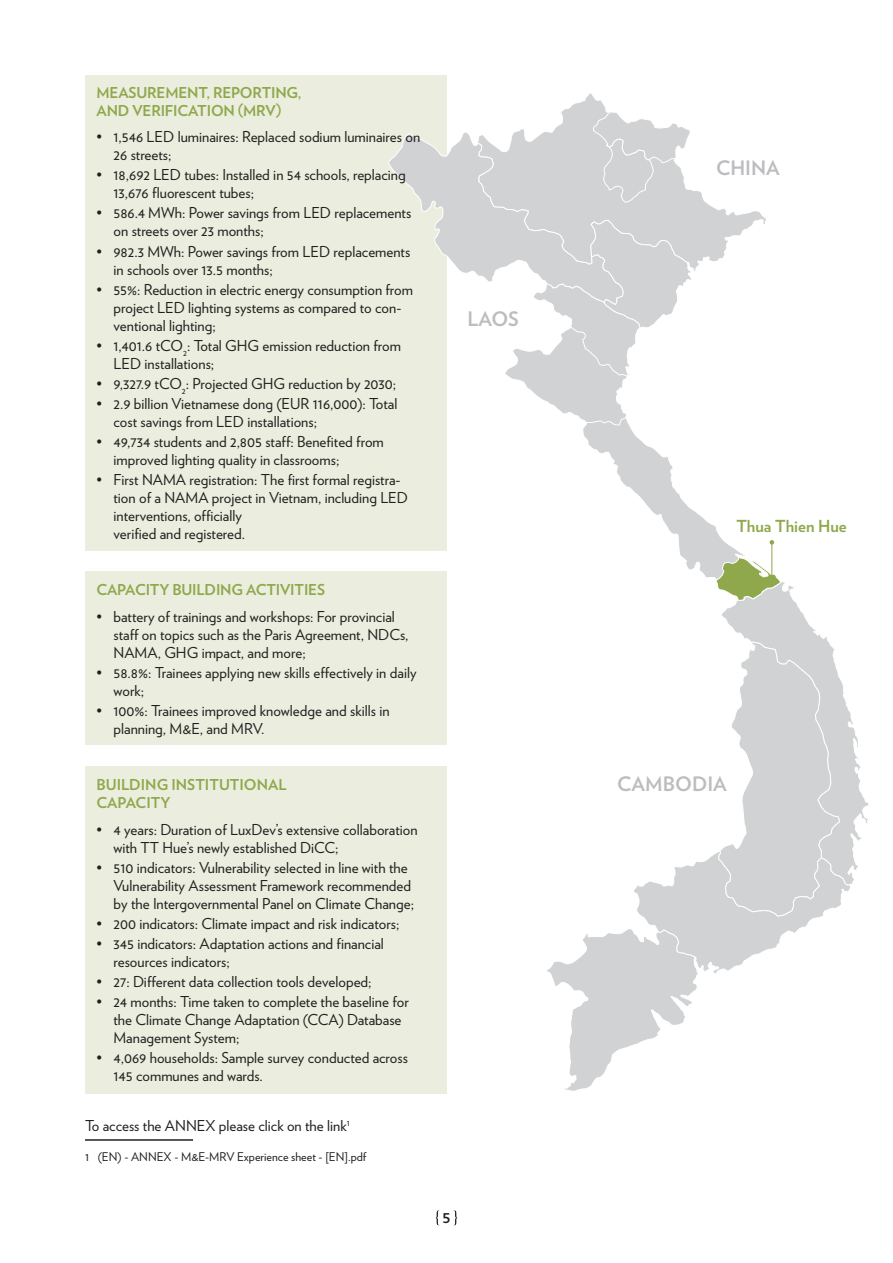
<style>
.page{position:relative;width:893px;height:1263px;background:#fff}
.page>*{position:absolute;margin:0;border:0;box-sizing:border-box;transform-origin:0 0}
.t1{font:700 19.95px "Verlag";color:#bcbdc0}
.t2{font:700 16.65px "Verlag";color:#8fa84c}
.t3{font:15px/18px "Verlag";color:#231f20}
.t4{font:700 15px/18px "Verlag";letter-spacing:-.01em;color:#8fa84c}
.t5{font:700 13.5px "Verlag";color:#231f20}
.t6{font:12px "Verlag";color:#231f20}
</style>
<div class="page">
<div style="left:85px;top:572px;width:361px;height:173px;background:#ebeede"></div>
<div style="left:85px;top:766px;width:361px;height:327px;background:#ebeede"></div>
<div style="left:85px;top:76px;width:361px;height:475px;background:#ebeede"></div>
<svg style="left:436px;top:1210px;width:21px;height:15px"></svg>
<svg style="left:563px;top:93px;width:203px;height:178px"></svg>
<svg style="left:583px;top:425px;width:140px;height:115px"></svg>
<svg style="left:388px;top:111px;width:304px;height:314px"></svg>
<svg style="left:547px;top:540px;width:322px;height:551px"></svg>
<hr style="left:85px;top:1139px;width:108px;height:2px;background:#231f20">
<p class="t4" style="left:97px;top:82px;width:206px">MEASUREMENT, REPORTING,<br>AND VERIFICATION (MRV)</p>
<p class="t3" style="left:114px;top:127px;width:308px;text-indent:-17px">• 1,546 LED luminaires: Replaced sodium luminaires on<br>26 streets;</p>
<p class="t3" style="left:114px;top:165px;width:294px;text-indent:-17px">• 18,692 LED tubes: Installed in 54 schools, replacing<br>13,676 fluorescent tubes;</p>
<p class="t3" style="left:114px;top:203px;width:299px;text-indent:-17px">• 586.4 MWh: Power savings from LED replacements on streets over 23 months;</p>
<p class="t3" style="left:114px;top:241px;width:298px;text-indent:-17px">• 982.3 MWh: Power savings from LED replacements in schools over 13.5 months;</p>
<p class="t3" style="left:114px;top:279px;width:301px;text-indent:-17px">• 55%: Reduction in electric energy consumption from project LED lighting systems as compared to con&shy;ventional lighting;</p>
<p class="t3" style="left:114px;top:336px;width:289px;text-indent:-17px">• 1,401.6 tCO<sub>2</sub>: Total GHG emission reduction from<br>LED installations;</p>
<p class="t3" style="left:97px;top:374px;width:301px">• 9,327.9 tCO<sub>2</sub>: Projected GHG reduction by 2030;</p>
<p class="t3" style="left:114px;top:394px;width:285px;text-indent:-17px">• 2.9 billion Vietnamese dong (EUR 116,000): Total cost savings from LED installations;</p>
<p class="t3" style="left:114px;top:432px;width:272px;text-indent:-17px">• 49,734 students and 2,805 staff: Benefited from improved lighting quality in classrooms;</p>
<p class="t3" style="left:114px;top:470px;width:296px;text-indent:-17px">• First NAMA registration: The first formal registra&shy;tion of a NAMA project in Vietnam, including LED interventions, officially<br>verified and registered.</p>
<p class="t4" style="left:97px;top:580px;width:230px">CAPACITY BUILDING ACTIVITIES</p>
<p class="t3" style="left:114px;top:607px;width:296px;text-indent:-17px">• battery of trainings and workshops: For provincial staff on topics such as the Paris Agreement, NDCs,<br>NAMA, GHG impact, and more;</p>
<p class="t3" style="left:114px;top:663px;width:305px;text-indent:-17px">• 58.8%: Trainees applying new skills effectively in daily work;</p>
<p class="t3" style="left:114px;top:701px;width:277px;text-indent:-17px">• 100%: Trainees improved knowledge and skills in planning, M&amp;E, and MRV.</p>
<p class="t4" style="left:97px;top:775px;width:192px">BUILDING INSTITUTIONAL<br>CAPACITY</p>
<p class="t3" style="left:114px;top:819px;width:306px;text-indent:-17px">• 4 years: Duration of LuxDev’s extensive collaboration with TT Hue’s newly established DiCC;</p>
<p class="t3" style="left:114px;top:857px;width:302px;text-indent:-17px">• 510 indicators: Vulnerability selected in line with the<br>Vulnerability Assessment Framework recommended by the Intergovernmental Panel on Climate Change;</p>
<p class="t3" style="left:97px;top:914px;width:304px">• 200 indicators: Climate impact and risk indicators;</p>
<p class="t3" style="left:114px;top:934px;width:272px;text-indent:-17px">• 345 indicators: Adaptation actions and financial resources indicators;</p>
<p class="t3" style="left:97px;top:972px;width:277px">• 27: Different data collection tools developed;</p>
<p class="t3" style="left:114px;top:992px;width:297px;text-indent:-17px">• 24 months: Time taken to complete the baseline for the Climate Change Adaptation (CCA) Database<br>Management System;</p>
<p class="t3" style="left:114px;top:1048px;width:296px;text-indent:-17px">• 4,069 households: Sample survey conducted across<br>145 communes and wards.</p>
<p class="t3" style="left:85px;top:1116px;width:266px">To access the ANNEX please click on the link<sup>1</sup></p>
<p class="t6" style="left:85px;top:1148px;width:283px">1 (EN) - ANNEX - M&amp;E-MRV Experience sheet - [EN].pdf</p>
<h1 class="t1" style="left:468px;top:303px;width:53px">LAOS</h1>
<p class="t5" style="left:442px;top:1208px;width:10px">5</p>
<h1 class="t1" style="left:716px;top:152px;width:65px">CHINA</h1>
<p class="t2" style="left:736px;top:512px;width:112px">Thua Thien Hue</p>
<h1 class="t1" style="left:617px;top:768px;width:111px">CAMBODIA</h1>
</div>
